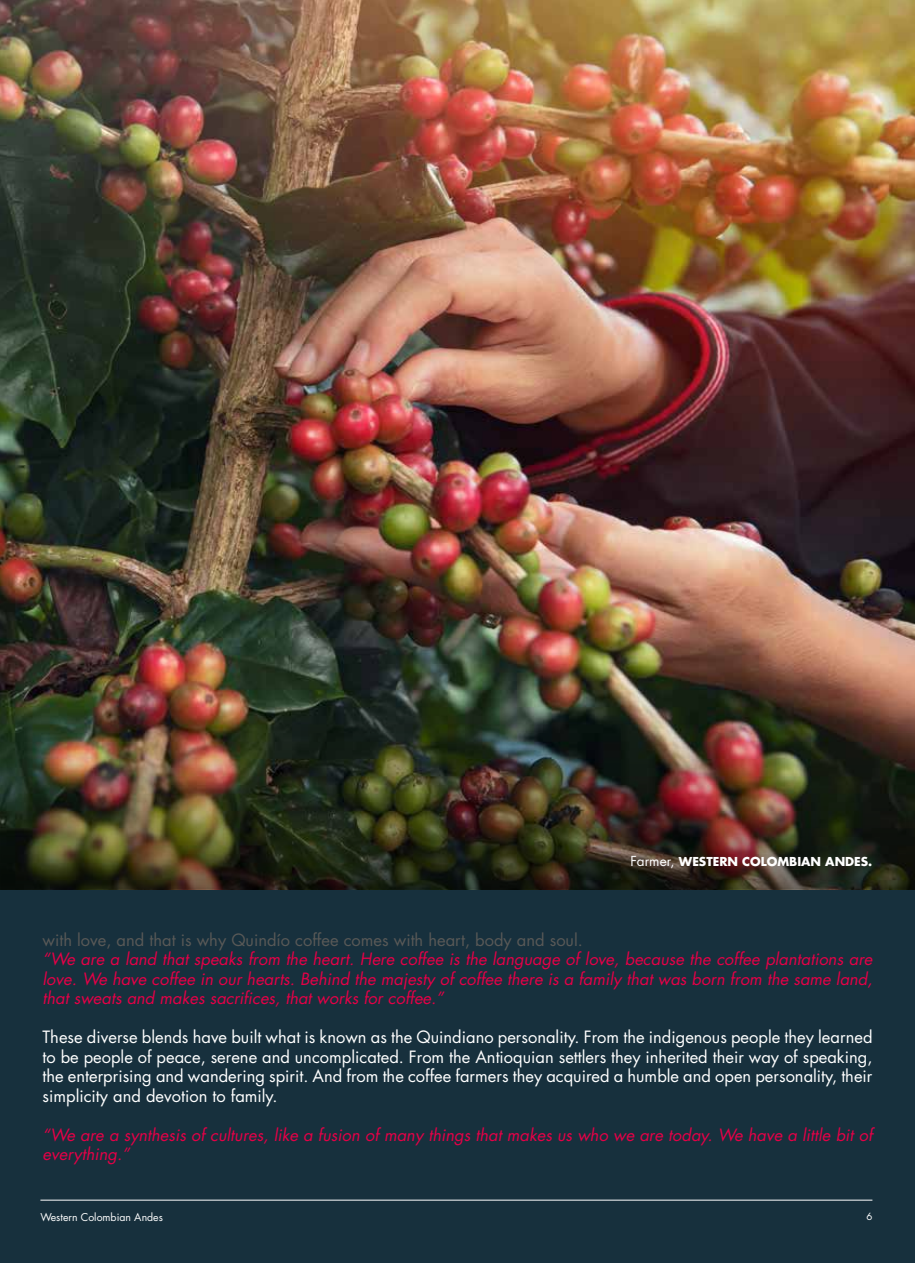
<style>
.page{position:relative;width:915px;height:1263px;background:#fff}
.page>*{position:absolute;margin:0;border:0;box-sizing:border-box;transform-origin:0 0}
.t1{font:italic 16.5px/19.5px "Futura Std";color:#e50047;text-align:justify}
.t2{font:16.5px/19.5px "Futura Std";color:#fff;text-align:justify}
.t3{font:16.5px "Futura Std";color:#595957}
.t4{font:700 12px "Futura Std";color:#fff}
.t5{font:10.5px "Futura Std";color:#fff}
.t6{font:9.75px "Futura Std";color:#fff}
.s1{font-weight:400;font-size:13.5px}
</style>
<div class="page">
<div style="left:1px;top:841px;width:913px;height:422px;background:#17303d"></div>
<img style="left:0;top:0;width:914px;height:889px">
<hr style="left:40px;top:1200px;width:832px;height:1px;background:#fff">
<img style="left:1px;top:668px;width:913px;height:221px">
<p class="t4" style="left:630px;top:853px;width:243px"><span class="s1">Farmer,</span> WESTERN COLOMBIAN ANDES.</p>
<p class="t3" style="left:43px;top:929px;width:541px">with love, and that is why Quindío coffee comes with heart, body and soul.</p>
<p class="t1" style="left:43px;top:949px;width:831px">“We are a land that speaks from the heart. Here coffee is the language of love, because the coffee plantations are love. We have coffee in our hearts. Behind the majesty of coffee there is a family that was born from the same land, that sweats and makes sacrifices, that works for coffee.”</p>
<p class="t2" style="left:43px;top:1027px;width:831px">These diverse blends have built what is known as the Quindiano personality. From the indigenous people they learned to be people of peace, serene and uncomplicated. From the Antioquian settlers they inherited their way of speaking, the enterprising and wandering spirit. And from the coffee farmers they acquired a humble and open personality, their simplicity and devotion to family.</p>
<p class="t1" style="left:43px;top:1125px;width:831px">“We are a synthesis of cultures, like a fusion of many things that makes us who we are today. We have a little bit of everything.”</p>
<p class="t5" style="left:40px;top:1211px;width:124px">Western Colombian Andes</p>
<p class="t6" style="left:866px;top:1210px;width:8px">6</p>
</div>
